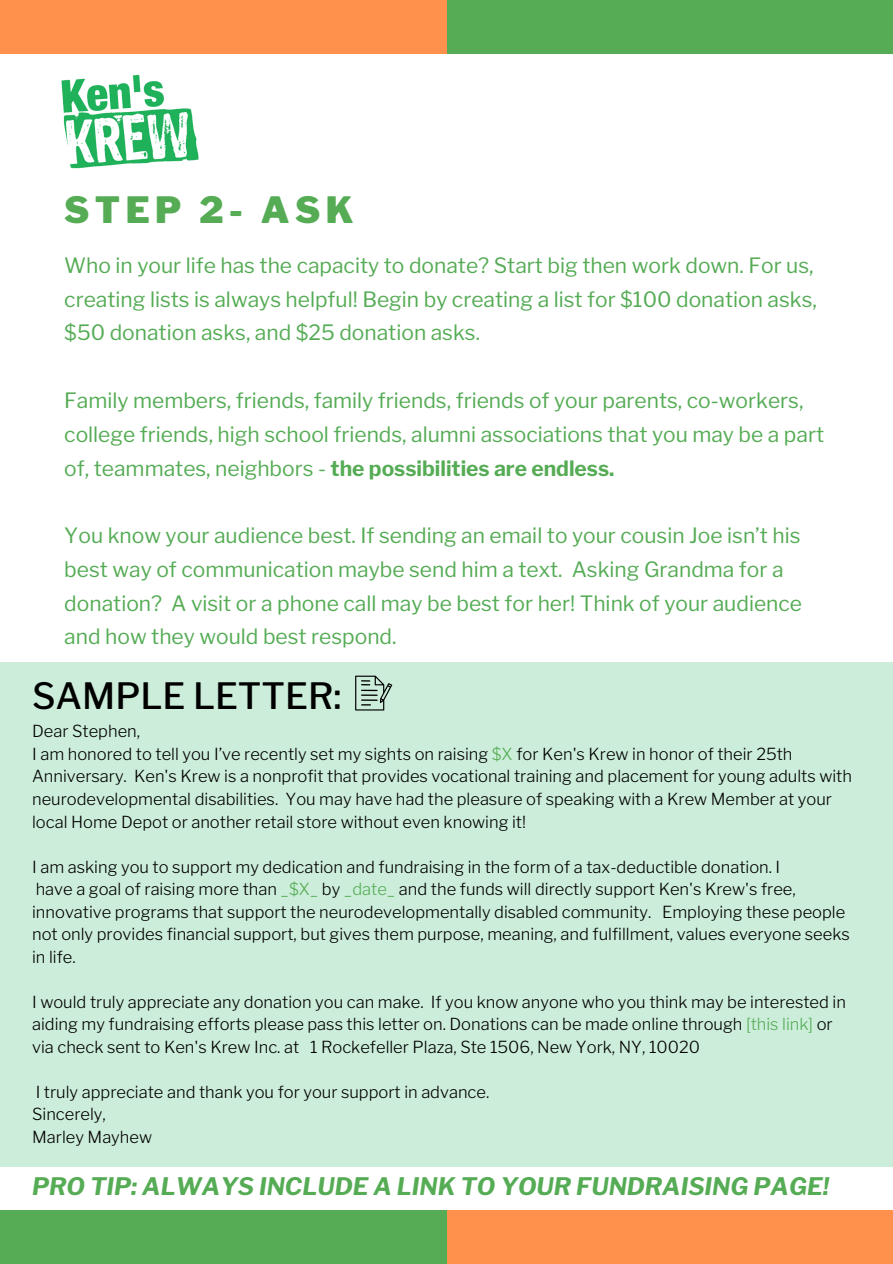
<style>
.page{position:relative;width:893px;height:1264px;background:#fff}
.page>*{position:absolute;margin:0;border:0;box-sizing:border-box;transform-origin:0 0}
.t1{font:500 36px "Libre Franklin";color:#000}
.t2{font:900 36px "Libre Franklin";letter-spacing:.15em;color:#55ac55}
.t3{font:italic 700 24px "Libre Franklin";color:#55ac55}
.t4{font:21px/33.8px "Libre Franklin";color:#55ac55}
.t5{font:300 16.5px/22.5px "Libre Franklin";color:#000}
.s1{font-weight:700}
.s2{color:#55ac55}
</style>
<div class="page">
<div style="left:446px;top:1210px;width:446px;height:53px;background:#ff914d"></div>
<div style="left:0;top:1210px;width:446px;height:53px;background:#55ac55"></div>
<div style="left:0;top:0;width:446px;height:53px;background:#ff914d"></div>
<div style="left:446px;top:0;width:446px;height:53px;background:#55ac55"></div>
<img style="left:36px;top:53px;width:187px;height:116px">
<div style="left:0;top:662px;width:892px;height:504px;background:#ccedda"></div>
<svg style="left:355px;top:675px;width:37px;height:35px"></svg>
<h3 class="t2" style="left:64px;top:188px;width:291px">STEP 2- ASK</h3>
<h1 class="t4" style="left:64px;top:248px;width:754px">Who in your life has the capacity to donate? Start big then work down. For us, creating lists is always helpful! Begin by creating a list for $100 donation asks, $50 donation asks, and $25 donation asks.</h1>
<h3 class="t4" style="left:64px;top:383px;width:761px">Family members, friends, family friends, friends of your parents, co-workers, college friends, high school friends, alumni associations that you may be a part of, teammates, neighbors - <span class="s1">the possibilities are endless.</span></h3>
<h3 class="t4" style="left:64px;top:518px;width:739px">You know your audience best. If sending an email to your cousin Joe isn’t his best way of communication maybe send him a text. Asking Grandma for a donation? A visit or a phone call may be best for her! Think of your audience and how they would best respond.</h3>
<p class="t1" style="left:32px;top:674px;width:311px">SAMPLE LETTER:</p>
<p class="t5" style="left:32px;top:720px;width:109px">Dear Stephen,</p>
<p class="t5" style="left:32px;top:742px;width:821px">I am honored to tell you I’ve recently set my sights on raising <span class="s2">$X</span> for Ken's Krew in honor of their 25th Anniversary. Ken's Krew is a nonprofit that provides vocational training and placement for young adults with neurodevelopmental disabilities. You may have had the pleasure of speaking with a Krew Member at your local Home Depot or another retail store without even knowing it!</p>
<p class="t5" style="left:32px;top:855px;width:749px">I am asking you to support my dedication and fundraising in the form of a tax-deductible donation. I</p>
<p class="t5" style="left:32px;top:877px;width:819px">have a goal of raising more than <span class="s2">_$X_</span> by <span class="s2">_date_</span> and the funds will directly support Ken's Krew's free, innovative programs that support the neurodevelopmentally disabled community. Employing these people not only provides financial support, but gives them purpose, meaning, and fulfillment, values everyone seeks in life.</p>
<p class="t5" style="left:32px;top:990px;width:815px">I would truly appreciate any donation you can make. If you know anyone who you think may be interested in aiding my fundraising efforts please pass this letter on. Donations can be made online through <span class="s2">[this link]</span> or via check sent to Ken's Krew Inc. at 1 Rockefeller Plaza, Ste 1506, New York, NY, 10020</p>
<p class="t5" style="left:36px;top:1080px;width:455px">I truly appreciate and thank you for your support in advance.</p>
<p class="t5" style="left:32px;top:1102px;width:75px">Sincerely,</p>
<p class="t5" style="left:32px;top:1125px;width:121px">Marley Mayhew</p>
<h1 class="t3" style="left:32px;top:1172px;width:798px">PRO TIP: ALWAYS INCLUDE A LINK TO YOUR FUNDRAISING PAGE!</h1>
</div>
